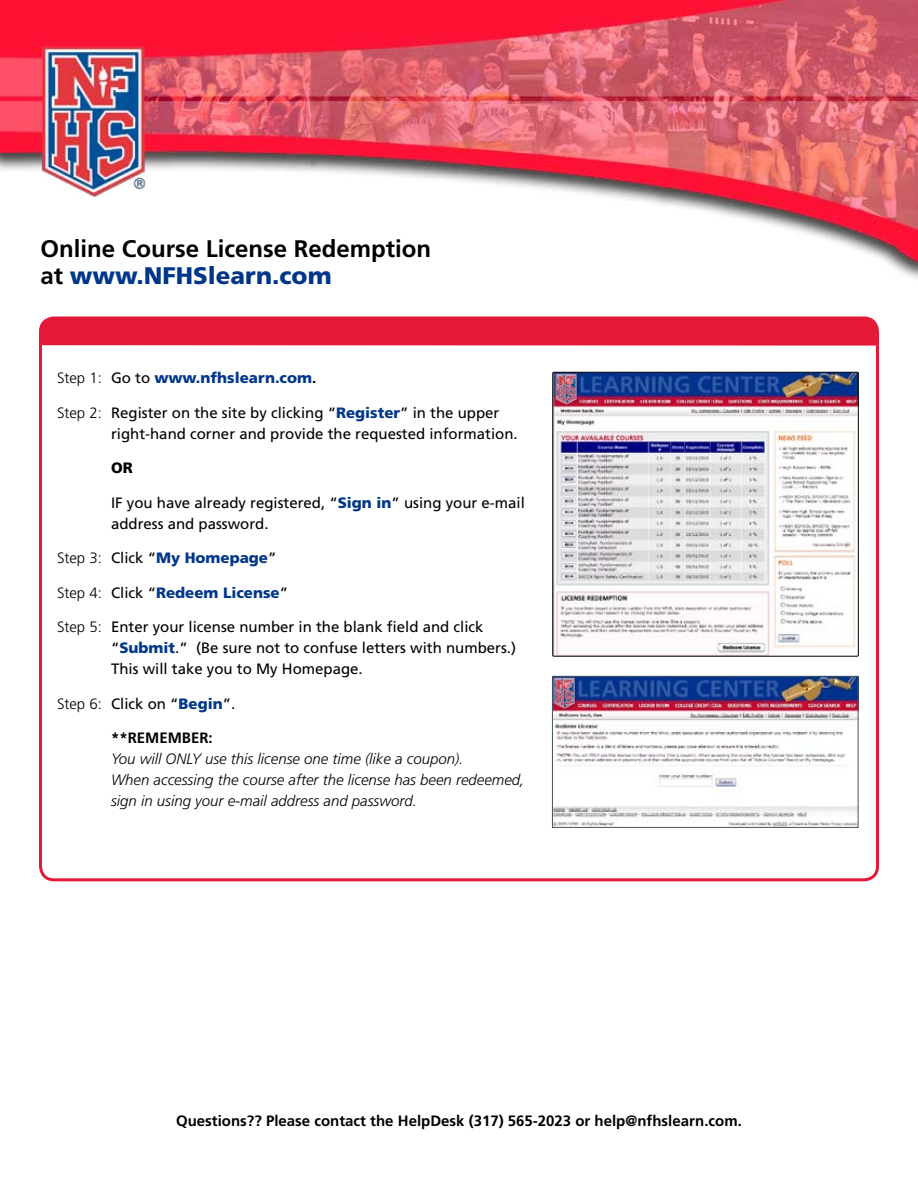
<style>
.page{position:relative;width:918px;height:1188px;background:#fff}
.page>*{position:absolute;margin:0;border:0;box-sizing:border-box;transform-origin:0 0}
.t1{font:700 24px/27px "Frutiger";color:#000}
.t2{font:15px/21px "Frutiger";color:#000}
.t3{font:italic 300 15px/21px "Frutiger";color:#000}
.t4{font:700 15px "Frutiger";color:#000}
.t5{font:900 15px "Frutiger";color:#00368a}
.t6{font:900 15px "Frutiger";color:#000}
.s1{font-weight:900;color:#00368a}
.s2{font-weight:300;color:#000}
.s3{font-weight:400;color:#000}
.s4{font-weight:700;color:#000}
.s5{font-weight:300}
</style>
<div class="page">
<img style="left:0;top:0;width:918px;height:279px">
<div style="left:39px;top:318px;width:840px;height:28px;background:#e31937"></div>
<img style="left:554px;top:374px;width:303px;height:281px">
<div style="left:552px;top:372px;width:307px;height:285px;border:1px solid #000"></div>
<img style="left:554px;top:678px;width:302px;height:148px">
<div style="left:552px;top:676px;width:306px;height:152px;border:1px solid #455560"></div>
<h1 class="t1" style="left:40px;top:235px;width:392px">Online Course License Redemption at <span class="s1">www.NFHSlearn.com</span></h1>
<p class="t5" style="left:57px;top:369px;width:261px"><span class="s2">Step 1:</span> <span class="s3">Go to</span> www.nfhslearn.com<span class="s4">.</span></p>
<p class="t2" style="left:111px;top:402px;width:408px;text-indent:-54px"><span class="s5">Step 2:</span> Register on the site by clicking “<span class="s1">Register</span>” in the upper right-hand corner and provide the requested information.</p>
<p class="t6" style="left:111px;top:459px;width:23px">OR</p>
<p class="t2" style="left:111px;top:492px;width:415px">IF you have already registered, “<span class="s1">Sign in</span>” using your e-mail address and password.</p>
<p class="t5" style="left:57px;top:549px;width:221px"><span class="s2">Step 3:</span> <span class="s3">Click “</span>My Homepage<span class="s3">”</span></p>
<p class="t5" style="left:57px;top:583px;width:233px"><span class="s2">Step 4:</span> <span class="s3">Click “</span>Redeem License<span class="s3">”</span></p>
<p class="t2" style="left:111px;top:616px;width:407px;text-indent:-54px"><span class="s5">Step 5:</span> Enter your license number in the blank field and click “<span class="s1">Submit</span>.” (Be sure not to confuse letters with numbers.)<br>This will take you to My Homepage.</p>
<p class="t2" style="left:57px;top:693px;width:180px"><span class="s5">Step 6:</span> Click on “<span class="s1">Begin</span>”.</p>
<p class="t4" style="left:111px;top:729px;width:103px">**REMEMBER:</p>
<p class="t3" style="left:111px;top:748px;width:415px">You will ONLY use this license one time (like a coupon).<br>When accessing the course after the license has been redeemed, sign in using your e-mail address and password.</p>
<p class="t4" style="left:176px;top:1112px;width:567px">Questions?? Please contact the HelpDesk (317) 565-2023 or help@nfhslearn.com.</p>
</div>
